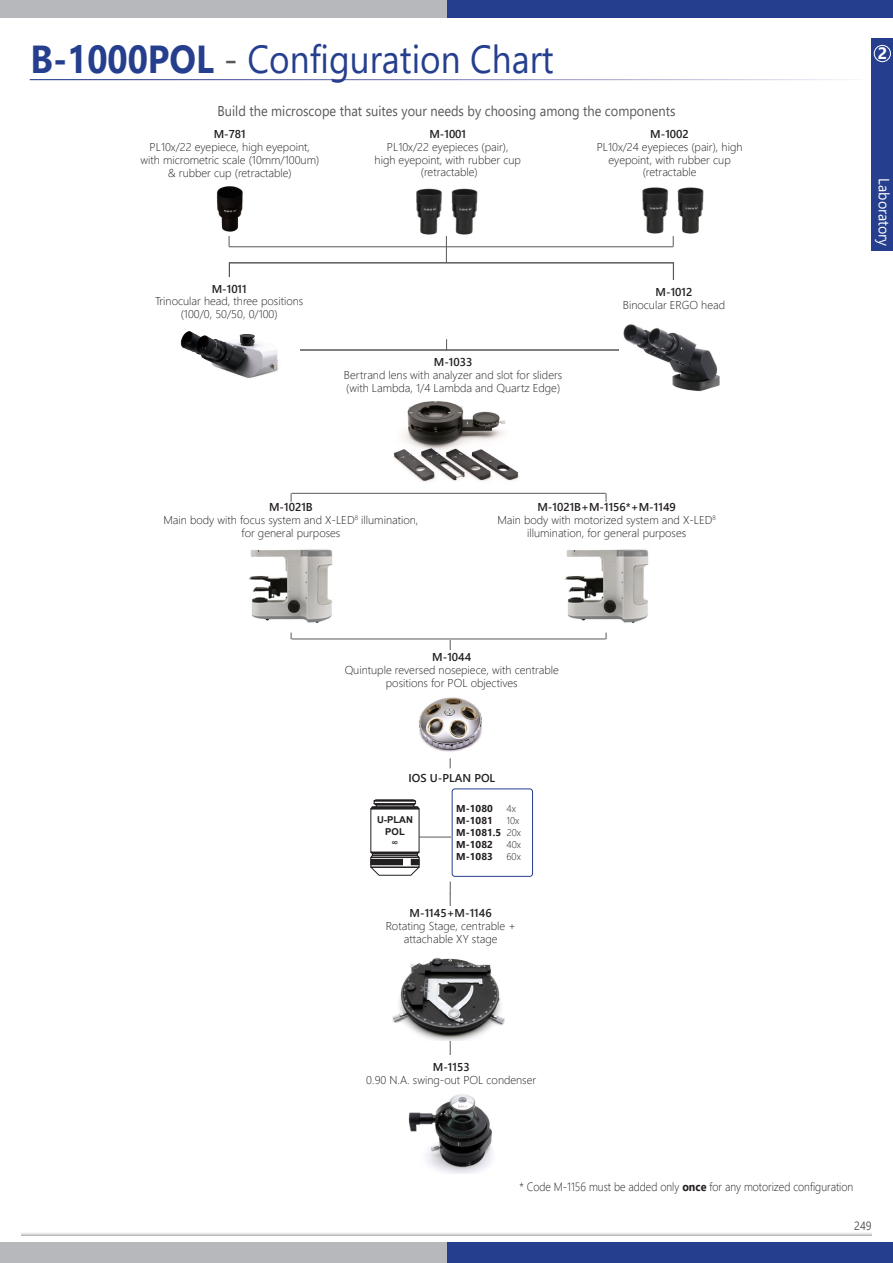
<style>
.page{position:relative;width:893px;height:1263px;background:#fff}
.page>*{position:absolute;margin:0;border:0;box-sizing:border-box;transform-origin:0 0}
.t1{font:39px "Segoe UI";color:#253f8e;scale:.9 1}
.t2{font:700 16.5px "Segoe UI";color:#fff}
.t3{font:15px "Segoe UI";color:#fff;scale:.95 1}
.t4{font:14.25px "Segoe UI";color:#57585a;scale:.9 1}
.t5{font:300 12px "Segoe UI";color:#231f20;scale:.9 1}
.t6{font:12px "Segoe UI";color:#57585a;scale:.9 1}
.t7{font:300 11.4px/12.8px "Segoe UI";color:#231f20;text-align:center}
.t8{font:600 11.4px "Segoe UI";color:#231f20}
.t9{font:700 9.9px/12px "Segoe UI";color:#231f20}
.t10{font:300 9.9px "Segoe UI";color:#231f20}
.t11{font:700 9.45px/11.4px "Arial";color:#231f20;text-align:center}
.s1{font-weight:700}
.s2{color:#57585a}
.s3{font-weight:600}
.s4{font-weight:300}
</style>
<div class="page">
<div style="left:446px;top:0;width:447px;height:18px;background:#253f8e"></div>
<div style="left:0;top:0;width:446px;height:18px;background:#b7b8bb"></div>
<svg style="left:21px;top:1233px;width:851px;height:2px;background:#dddee0"></svg>
<div style="left:446px;top:1242px;width:447px;height:21px;background:#253f8e"></div>
<div style="left:0;top:1242px;width:446px;height:21px;background:#b7b8bb"></div>
<img style="left:180px;top:331px;width:98px;height:47px">
<img style="left:249px;top:549px;width:84px;height:74px">
<img style="left:565px;top:549px;width:84px;height:74px">
<img style="left:418px;top:697px;width:64px;height:55px">
<img style="left:644px;top:333px;width:76px;height:58px">
<img style="left:416px;top:188px;width:62px;height:47px">
<svg style="left:450px;top:881px;width:1px;height:25px"></svg>
<hr style="left:450px;top:1018px;width:1px;height:41px;background:#57585a">
<svg style="left:229px;top:236px;width:445px;height:114px"></svg>
<img style="left:408px;top:1094px;width:85px;height:79px">
<div style="left:154px;top:277px;width:151px;height:48px;background:#fff"></div>
<div style="left:607px;top:281px;width:134px;height:35px;background:#fff"></div>
<hr style="left:292px;top:493px;width:314px;height:1px;background:#57585a">
<div style="left:452px;top:789px;width:81px;height:87px;border:1px solid #253f8e;border-radius:3px"></div>
<hr style="left:419px;top:837px;width:32px;height:1px;background:#57585a">
<div style="left:365px;top:1056px;width:172px;height:35px;background:#fff"></div>
<img style="left:216px;top:186px;width:27px;height:46px">
<img style="left:393px;top:401px;width:126px;height:81px">
<hr style="left:292px;top:639px;width:314px;height:1px;background:#57585a">
<img style="left:392px;top:957px;width:113px;height:83px">
<div style="left:371px;top:857px;width:48px;height:10px;border:1px solid #231f20"></div>
<svg style="left:370px;top:799px;width:50px;height:10px"></svg>
<div style="left:371px;top:859px;width:31px;height:6px;background:#231f20"></div>
<div style="left:411px;top:859px;width:8px;height:6px;background:#231f20"></div>
<svg style="left:370px;top:852px;width:50px;height:5px"></svg>
<svg style="left:370px;top:867px;width:50px;height:9px"></svg>
<img style="left:642px;top:187px;width:62px;height:47px">
<div style="left:872px;top:38px;width:21px;height:212px;background:#253f8e"></div>
<div style="left:874px;top:45px;width:17px;height:17px;border:1px solid #fff;border-radius:50%"></div>
<h1 class="t1" style="left:31px;top:23px;width:583px"><span class="s1">B-1000POL</span> <span class="s2">-</span> Configuration Chart</h1>
<p class="t4" style="left:218px;top:97px;width:510px">Build the microscope that suites your needs by choosing among the components</p>
<p class="t8" style="left:214px;top:124px;width:34px">M-781</p>
<p class="t7" style="left:140px;top:140px;width:180px">PL10x/22 eyepiece, high eyepoint, with micrometric scale (10mm/100um) &amp; rubber cup (retractable)</p>
<p class="t8" style="left:429px;top:123px;width:38px">M-1001</p>
<p class="t7" style="left:375px;top:139px;width:148px">PL10x/22 eyepieces (pair),<br>high eyepoint, with rubber cup (retractable)</p>
<p class="t8" style="left:650px;top:123px;width:40px">M-1002</p>
<p class="t7" style="left:597px;top:139px;width:147px">PL10x/24 eyepieces (pair), high eyepoint, with rubber cup (retractable</p>
<p class="t8" style="left:212px;top:278px;width:37px">M-1011</p>
<p class="t7" style="left:155px;top:294px;width:150px">Trinocular head, three positions (100/0, 50/50, 0/100)</p>
<p class="t8" style="left:434px;top:352px;width:40px">M-1033</p>
<p class="t7" style="left:344px;top:368px;width:220px;text-align:left">Bertrand lens with analyzer and slot for sliders (with Lambda, 1/4 Lambda and Quartz Edge)</p>
<p class="t8" style="left:656px;top:281px;width:38px">M-1012</p>
<p class="t7" style="left:623px;top:297px;width:104px">Binocular ERGO head</p>
<p class="t7" style="left:163px;top:499px;width:256px"><span class="s3">M-1021B<br></span>Main body with focus system and X-LED<sup>8</sup> illumination, for general purposes</p>
<p class="t7" style="left:497px;top:499px;width:220px"><span class="s3">M-1021B+M-1156*+M-1149<br></span>Main body with motorized system and X-LED<sup>8 </sup>illumination, for general purposes</p>
<p class="t8" style="left:432px;top:646px;width:41px">M-1044</p>
<p class="t7" style="left:345px;top:662px;width:216px">Quintuple reversed nosepiece, with centrable positions for POL objectives</p>
<p class="t8" style="left:408px;top:767px;width:88px">IOS U-PLAN POL</p>
<p class="t11" style="left:377px;top:814px;width:37px">U-PLAN<br>POL<br>∞</p>
<p class="t9" style="left:456px;top:802px;width:38px">M-1080</p>
<p class="t10" style="left:506px;top:799px;width:11px">4x</p>
<p class="t9" style="left:456px;top:814px;width:38px">M-1081</p>
<p class="t9" style="left:456px;top:814px;width:66px;text-indent:50px"><span class="s4">10x<br></span>M-1081.5 <span class="s4">20x<br></span>M-1082</p>
<p class="t10" style="left:506px;top:835px;width:16px">40x</p>
<p class="t9" style="left:456px;top:850px;width:38px">M-1083</p>
<p class="t10" style="left:506px;top:847px;width:16px">60x</p>
<p class="t8" style="left:410px;top:902px;width:84px">M-1145+M-1146</p>
<p class="t7" style="left:386px;top:918px;width:132px">Rotating Stage, centrable + attachable XY stage</p>
<h2 class="t2" style="left:878px;top:37px;width:11px">2</h2>
<h3 class="t3" style="left:898px;top:178px;width:73px;rotate:90deg">Laboratory</h3>
<p class="t8" style="left:433px;top:1056px;width:38px">M-1153</p>
<p class="t7" style="left:366px;top:1072px;width:171px">0.90 N.A. swing-out POL condenser</p>
<p class="t5" style="left:519px;top:1176px;width:372px">* Code M-1156 must be added only <span class="s1">once</span> for any motorized configuration</p>
<p class="t6" style="left:854px;top:1214px;width:21px">249</p>
</div>
